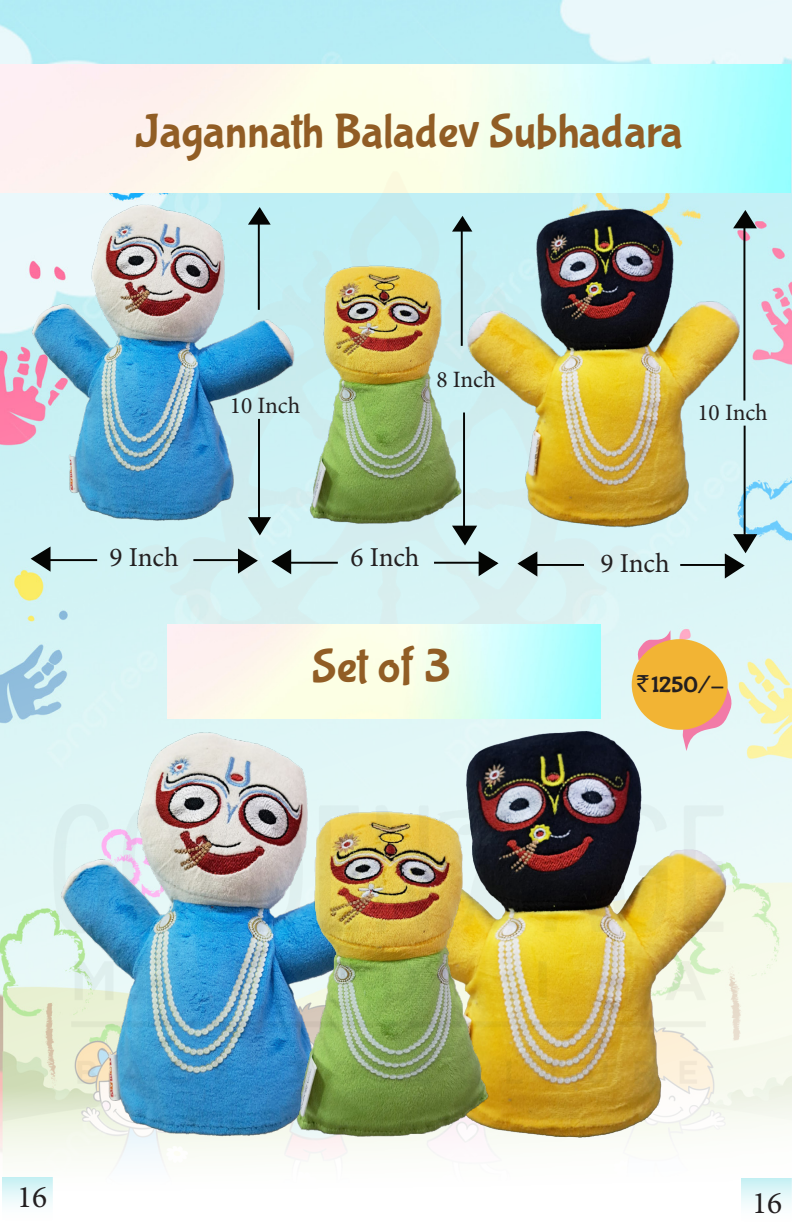
<style>
.page{position:relative;width:792px;height:1224px;background:#fff}
.page>*{position:absolute;margin:0;border:0;box-sizing:border-box;transform-origin:0 0}
.t1{font:48px "Bubblegum Sans";color:#915d25}
.t2{font:31.4px "Minion Pro";color:#231f20}
.t3{font:27.4px "Minion Pro";letter-spacing:-.005em;color:#231f20}
.t4{font:23.4px "Minion Pro";letter-spacing:-.005em;color:#231f20}
.t5{font:23.2px "Bubblegum Sans";color:#231f20}
.s1{font-family:"Indian Rupee"}
</style>
<div class="page">
<img style="left:0;top:0;width:792px;height:1153px">
<div style="left:2px;top:1177px;width:51px;height:46px;background:linear-gradient(to bottom,#ccf1f4,#fff)"></div>
<img style="left:0;top:65px;width:791px;height:128px">
<div style="left:741px;top:1178px;width:51px;height:46px;background:linear-gradient(to bottom,#ccf2f5,#fff)"></div>
<img style="left:2px;top:80px;width:774px;height:1083px">
<img style="left:453px;top:193px;width:293px;height:353px">
<img style="left:25px;top:191px;width:270px;height:353px">
<img style="left:242px;top:209px;width:261px;height:337px">
<hr style="left:744px;top:426px;width:2px;height:109px;background:#040503">
<hr style="left:463px;top:413px;width:2px;height:113px;background:#040503">
<hr style="left:258px;top:419px;width:2px;height:99px;background:#040503">
<hr style="left:743px;top:228px;width:2px;height:173px;background:#040503">
<hr style="left:461px;top:231px;width:2px;height:115px;background:#040503">
<hr style="left:258px;top:224px;width:2px;height:86px;background:#040503">
<svg style="left:247px;top:515px;width:26px;height:22px"></svg>
<svg style="left:723px;top:532px;width:36px;height:47px;background:#9aafb1"></svg>
<svg style="left:451px;top:524px;width:49px;height:53px;background:#abc3c4"></svg>
<svg style="left:236px;top:547px;width:24px;height:28px"></svg>
<svg style="left:516px;top:550px;width:23px;height:27px"></svg>
<svg style="left:269px;top:547px;width:24px;height:28px"></svg>
<svg style="left:29px;top:545px;width:23px;height:28px"></svg>
<svg style="left:732px;top:208px;width:27px;height:22px"></svg>
<svg style="left:451px;top:214px;width:23px;height:19px"></svg>
<svg style="left:247px;top:205px;width:25px;height:21px"></svg>
<hr style="left:680px;top:564px;width:49px;height:2px;background:#040503">
<hr style="left:434px;top:562px;width:48px;height:2px;background:#040503">
<hr style="left:193px;top:559px;width:49px;height:2px;background:#040503">
<hr style="left:536px;top:564px;width:48px;height:2px;background:#040503">
<hr style="left:290px;top:562px;width:48px;height:2px;background:#040503">
<hr style="left:49px;top:559px;width:48px;height:2px;background:#040503">
<img style="left:167px;top:624px;width:433px;height:94px">
<svg style="left:632px;top:630px;width:102px;height:121px;background:#ebc885"></svg>
<p class="t1" style="left:135px;top:105px;width:549px">Jagannath Baladev Subhadara</p>
<p class="t4" style="left:230px;top:390px;width:72px">10 Inch</p>
<p class="t4" style="left:436px;top:364px;width:61px">8 Inch</p>
<p class="t4" style="left:697px;top:397px;width:72px">10 Inch</p>
<p class="t3" style="left:110px;top:539px;width:70px">9 Inch</p>
<p class="t3" style="left:351px;top:539px;width:70px">6 Inch</p>
<p class="t3" style="left:601px;top:545px;width:70px">9 Inch</p>
<p class="t1" style="left:312px;top:640px;width:140px">Set of 3</p>
<p class="t5" style="left:637px;top:672px;width:88px"><span class="s1">f</span>1250/-</p>
<p class="t2" style="left:17px;top:1176px;width:32px">16</p>
<p class="t2" style="left:752px;top:1182px;width:32px">16</p>
</div>
